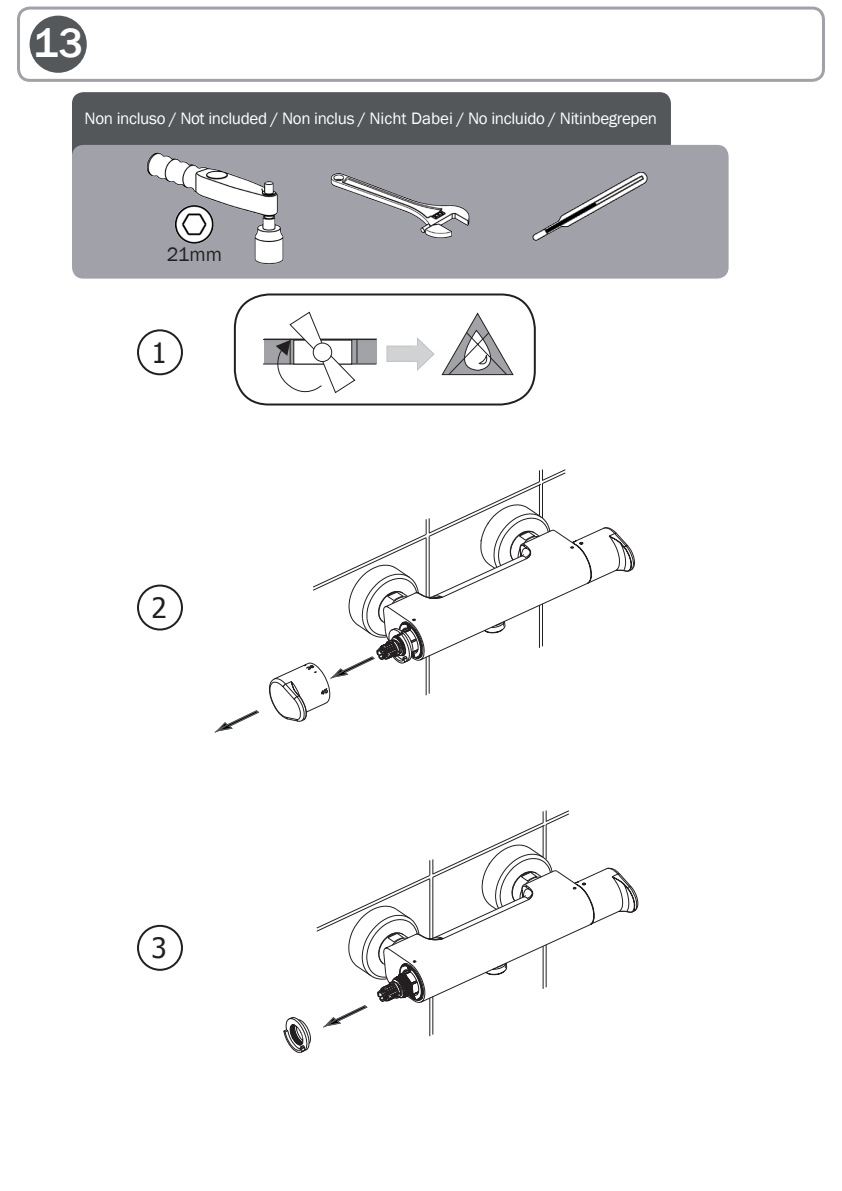
<style>
.page{position:relative;width:842px;height:1191px;background:#fff}
.page>*{position:absolute;margin:0;border:0;box-sizing:border-box;transform-origin:0 0}
.t1{font:500 42px "Franklin Gothic";color:#fff}
.t2{font:28px "Tahoma";color:#231f20}
.t3{font:20px "Franklin Gothic";color:#231f20}
.t4{font:17px "Franklin Gothic";letter-spacing:-.02em;color:#fff}
</style>
<div class="page">
<div style="left:17px;top:7px;width:808px;height:75px;border:3px solid #a1a1a8;border-radius:11px"></div>
<div style="left:30px;top:16px;width:57px;height:57px;background:#55585b;border-radius:50%"></div>
<div style="left:72px;top:92px;width:599px;height:99px;background:#54575a;border-radius:11px"></div>
<div style="left:72px;top:145px;width:657px;height:134px;background:#a1a1a9;border-radius:11px"></div>
<img style="left:330px;top:173px;width:140px;height:66px">
<img style="left:532px;top:172px;width:116px;height:69px">
<img style="left:147px;top:152px;width:137px;height:112px">
<img style="left:173px;top:201px;width:42px;height:46px">
<div style="left:137px;top:329px;width:46px;height:46px;border:2px solid #231f20;border-radius:50%"></div>
<div style="left:137px;top:584px;width:46px;height:46px;border:2px solid #231f20;border-radius:50%"></div>
<div style="left:137px;top:925px;width:46px;height:45px;border:2px solid #231f20;border-radius:50%"></div>
<svg style="left:441px;top:312px;width:73px;height:63px"></svg>
<div style="left:387px;top:346px;width:30px;height:15px;background:#d1d2d4"></div>
<div style="left:387px;top:346px;width:30px;height:16px;border:1px solid #c1c2c4"></div>
<svg style="left:417px;top:337px;width:18px;height:34px"></svg>
<div style="left:413px;top:346px;width:6px;height:15px;background:#d1d2d4"></div>
<div style="left:264px;top:338px;width:112px;height:26px;background:#a1a3a6"></div>
<hr style="left:263px;top:364px;width:113px;height:1px;background:#231f20">
<hr style="left:263px;top:339px;width:113px;height:1px;background:#231f20">
<svg style="left:275px;top:311px;width:83px;height:83px"></svg>
<svg style="left:269px;top:469px;width:366px;height:253px"></svg>
<svg style="left:283px;top:810px;width:347px;height:243px"></svg>
<div style="left:234px;top:293px;width:302px;height:112px;border:2px solid #231f20;border-radius:34px"></div>
<svg style="left:214px;top:710px;width:46px;height:23px"></svg>
<h1 class="t1" style="left:33px;top:17px;width:51px">13</h1>
<p class="t4" style="left:85px;top:107px;width:574px">Non incluso / Not included / Non inclus / Nicht Dabei / No incluido / Nitinbegrepen</p>
<p class="t3" style="left:167px;top:242px;width:57px">21mm</p>
<h2 class="t2" style="left:152px;top:333px;width:17px">1</h2>
<h2 class="t2" style="left:152px;top:589px;width:17px">2</h2>
<h2 class="t2" style="left:152px;top:929px;width:17px">3</h2>
</div>
